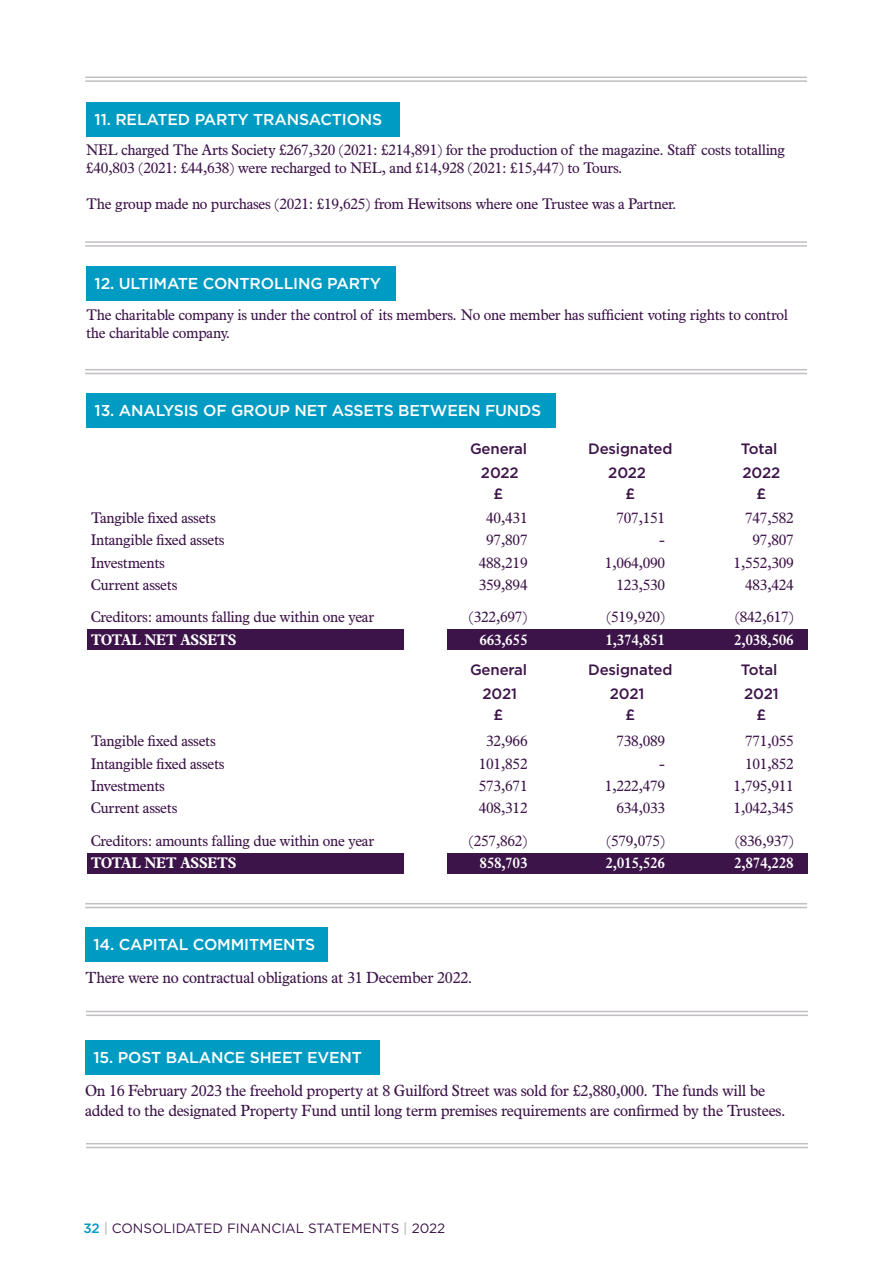
<style>
.page{position:relative;width:893px;height:1263px;background:#fff}
.page>*{position:absolute;margin:0;border:0;box-sizing:border-box;transform-origin:0 0}
.t1{font:15.75px/20.2px "News Plantin";letter-spacing:-.01em;color:#3d1449}
.t2{font:500 15.75px "Gotham";letter-spacing:-.01em;color:#fff}
.t3{font:15px/22.2px "News Plantin";letter-spacing:-.01em;color:#3d1449}
.t4{font:500 15px "Gotham";letter-spacing:-.01em;color:#3d1449}
.t5{font:700 15px "News Plantin";letter-spacing:-.01em;color:#fff}
.t6{font:13.5px "Gotham";letter-spacing:-.005em;color:#3d1449}
.s1{font-weight:700;color:#fff}
.s2{font-weight:500;color:#009bc3}
.s3{font-weight:500;color:#c3bec3}
</style>
<div class="page">
<div style="left:447px;top:853px;width:361px;height:21px;background:#3d1449"></div>
<div style="left:447px;top:629px;width:361px;height:21px;background:#3d1449"></div>
<div style="left:88px;top:629px;width:316px;height:21px;background:#3d1449"></div>
<div style="left:88px;top:853px;width:316px;height:21px;background:#3d1449"></div>
<hr style="left:85px;top:80px;width:722px;height:2px;background:#c3bec3">
<hr style="left:85px;top:77px;width:722px;height:1px;background:#c3bec3">
<hr style="left:85px;top:245px;width:722px;height:2px;background:#c3bec3">
<hr style="left:85px;top:241px;width:722px;height:2px;background:#c3bec3">
<hr style="left:85px;top:907px;width:722px;height:1px;background:#c3bec3">
<hr style="left:85px;top:903px;width:722px;height:1px;background:#c3bec3">
<hr style="left:85px;top:373px;width:722px;height:1px;background:#c3bec3">
<hr style="left:85px;top:369px;width:722px;height:1px;background:#c3bec3">
<div style="left:86px;top:102px;width:314px;height:34px;background:#009bc3"></div>
<div style="left:86px;top:267px;width:309px;height:34px;background:#009bc3"></div>
<div style="left:86px;top:394px;width:470px;height:34px;background:#009bc3"></div>
<hr style="left:86px;top:1014px;width:722px;height:2px;background:#c3bec3">
<hr style="left:86px;top:1011px;width:722px;height:1px;background:#c3bec3">
<hr style="left:86px;top:1147px;width:722px;height:1px;background:#c3bec3">
<hr style="left:86px;top:1143px;width:722px;height:1px;background:#c3bec3">
<div style="left:85px;top:928px;width:242px;height:34px;background:#009bc3"></div>
<div style="left:85px;top:1040px;width:294px;height:34px;background:#009bc3"></div>
<p class="t2" style="left:95px;top:113px;width:289px">11. RELATED PARTY TRANSACTIONS</p>
<p class="t3" style="left:86px;top:142px;width:700px;line-height:18px">NEL charged The Arts Society £267,320 (2021: £214,891) for the production of the magazine. Staff costs totalling £40,803 (2021: £44,638) were recharged to NEL, and £14,928 (2021: £15,447) to Tours.</p>
<p class="t3" style="left:86px;top:194px;width:592px">The group made no purchases (2021: £19,625) from Hewitsons where one Trustee was a Partner.</p>
<p class="t2" style="left:95px;top:278px;width:288px">12. ULTIMATE CONTROLLING PARTY</p>
<p class="t3" style="left:86px;top:307px;width:703px;line-height:18px">The charitable company is under the control of its members. No one member has sufficient voting rights to control the charitable company.</p>
<p class="t2" style="left:95px;top:405px;width:448px">13. ANALYSIS OF GROUP NET ASSETS BETWEEN FUNDS</p>
<p class="t4" style="left:470px;top:443px;width:59px">General</p>
<p class="t4" style="left:588px;top:443px;width:86px">Designated</p>
<p class="t4" style="left:741px;top:443px;width:38px">Total</p>
<p class="t4" style="left:481px;top:467px;width:39px">2022</p>
<p class="t4" style="left:608px;top:467px;width:39px">2022</p>
<p class="t4" style="left:742px;top:467px;width:39px">2022</p>
<p class="t4" style="left:494px;top:488px;width:11px">£</p>
<p class="t4" style="left:625px;top:488px;width:11px">£</p>
<p class="t4" style="left:757px;top:488px;width:11px">£</p>
<p class="t3" style="left:91px;top:508px;width:135px">Tangible fixed assets<br>Intangible fixed assets<br>Investments<br>Current assets</p>
<p class="t3" style="left:91px;top:607px;width:285px">Creditors: amounts falling due within one year</p>
<p class="t5" style="left:91px;top:634px;width:147px">TOTAL NET ASSETS</p>
<p class="t3" style="left:479px;top:508px;width:50px;text-align:center">40,431<br>97,807<br>488,219<br>359,894</p>
<p class="t3" style="left:469px;top:607px;width:60px">(322,697)</p>
<p class="t5" style="left:479px;top:634px;width:50px">663,655</p>
<p class="t3" style="left:605px;top:508px;width:62px;text-align:right">707,151<br>-<br>1,064,090<br>123,530</p>
<p class="t3" style="left:606px;top:607px;width:60px">(519,920)</p>
<p class="t5" style="left:606px;top:634px;width:61px">1,374,851</p>
<p class="t3" style="left:733px;top:508px;width:62px;text-align:right">747,582<br>97,807<br>1,552,309<br>483,424</p>
<p class="t3" style="left:735px;top:607px;width:60px">(842,617)</p>
<p class="t5" style="left:734px;top:634px;width:61px">2,038,506</p>
<p class="t4" style="left:470px;top:664px;width:59px">General</p>
<p class="t4" style="left:588px;top:664px;width:86px">Designated</p>
<p class="t4" style="left:741px;top:664px;width:38px">Total</p>
<p class="t4" style="left:483px;top:688px;width:36px">2021</p>
<p class="t4" style="left:610px;top:688px;width:36px">2021</p>
<p class="t4" style="left:744px;top:688px;width:36px">2021</p>
<p class="t4" style="left:494px;top:709px;width:11px">£</p>
<p class="t4" style="left:625px;top:709px;width:11px">£</p>
<p class="t4" style="left:757px;top:709px;width:11px">£</p>
<p class="t3" style="left:91px;top:731px;width:135px">Tangible fixed assets<br>Intangible fixed assets<br>Investments<br>Current assets</p>
<p class="t3" style="left:91px;top:830px;width:285px">Creditors: amounts falling due within one year</p>
<p class="t5" style="left:91px;top:857px;width:147px">TOTAL NET ASSETS</p>
<p class="t3" style="left:479px;top:731px;width:50px;text-align:center">32,966<br>101,852<br>573,671<br>408,312</p>
<p class="t3" style="left:465px;top:830px;width:64px">(257,862)<br>33<span class="s1">858,703</span></p>
<p class="t3" style="left:605px;top:731px;width:62px;text-align:right">738,089<br>-<br>1,222,479<br>634,033</p>
<p class="t3" style="left:606px;top:830px;width:60px">(579,075)</p>
<p class="t5" style="left:606px;top:857px;width:61px">2,015,526</p>
<p class="t3" style="left:733px;top:731px;width:62px;text-align:right">771,055<br>101,852<br>1,795,911<br>1,042,345</p>
<p class="t3" style="left:735px;top:830px;width:60px">(836,937)</p>
<p class="t5" style="left:734px;top:857px;width:61px">2,874,228</p>
<p class="t2" style="left:94px;top:938px;width:223px">14. CAPITAL COMMITMENTS</p>
<p class="t1" style="left:85px;top:969px;width:389px">There were no contractual obligations at 31 December 2022.</p>
<p class="t2" style="left:94px;top:1051px;width:270px">15. POST BALANCE SHEET EVENT</p>
<p class="t1" style="left:85px;top:1081px;width:703px">On 16 February 2023 the freehold property at 8 Guilford Street was sold for £2,880,000. The funds will be added to the designated Property Fund until long term premises requirements are confirmed by the Trustees.</p>
<p class="t6" style="left:83px;top:1223px;width:363px"><span class="s2">32</span> <span class="s3">|</span> CONSOLIDATED FINANCIAL STATEMENTS <span class="s3">|</span> 2022</p>
</div>
